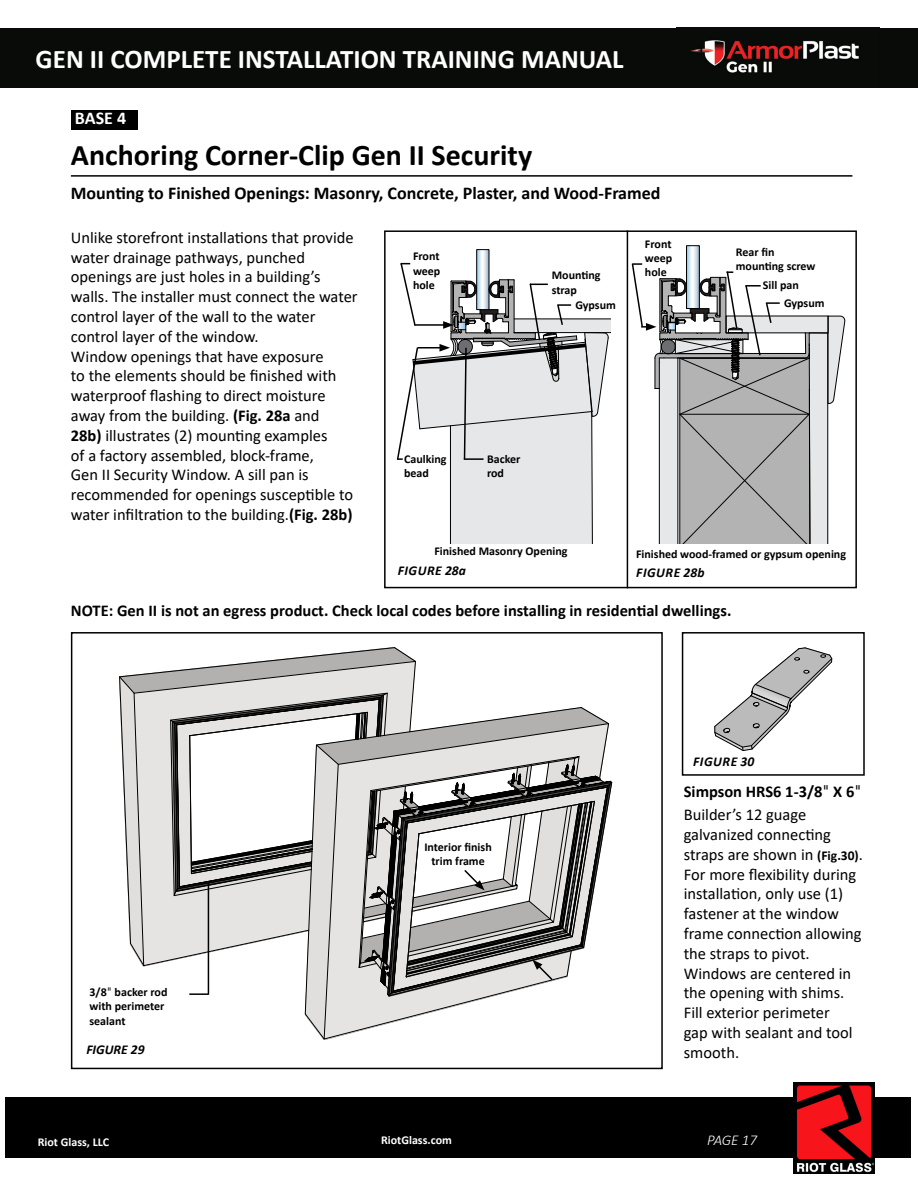
<style>
.page{position:relative;width:918px;height:1188px;background:#fff}
.page>*{position:absolute;margin:0;border:0;box-sizing:border-box;transform-origin:0 0}
.t1{font:700 30px "Calibri";color:#000}
.t2{font:700 27px "Calibri";color:#fff}
.t3{font:700 18px "Calibri";color:#000}
.t4{font:700 18px "Calibri";color:#fff}
.t5{font:16.5px/19.8px "Calibri";color:#000}
.t6{font:700 16.5px "Calibri";color:#000}
.t7{font:italic 300 15px "Calibri";letter-spacing:-.01em;color:#fff}
.t8{font:italic 700 13.5px "Calibri";letter-spacing:.04em;color:#000}
.t9{font:italic 700 13.5px "Calibri";color:#000}
.t10{font:700 12px/14.4px "Calibri";color:#000}
.t11{font:700 12px "Calibri";color:#fff}
.s1{font-weight:700}
.s2{font-family:"Helvetica Neue";font-weight:400}
.s3{font-weight:700;font-size:13.5px}
</style>
<div class="page">
<div style="left:5px;top:1097px;width:906px;height:61px;background:#000"></div>
<img style="left:794px;top:1083px;width:80px;height:90px">
<div style="left:0;top:28px;width:918px;height:59px;background:#090b09"></div>
<img style="left:690px;top:40px;width:169px;height:33px">
<hr style="left:71px;top:175px;width:781px;height:2px;background:#000">
<div style="left:71px;top:110px;width:66px;height:20px;background:#000"></div>
<div style="left:384px;top:230px;width:473px;height:358px;border:2px solid #000"></div>
<svg style="left:631px;top:245px;width:214px;height:298px"></svg>
<svg style="left:119px;top:674px;width:14px;height:268px"></svg>
<svg style="left:133px;top:671px;width:35px;height:296px;background:#dad9d7"></svg>
<svg style="left:129px;top:942px;width:16px;height:25px"></svg>
<svg style="left:119px;top:676px;width:16px;height:19px"></svg>
<svg style="left:323px;top:997px;width:167px;height:43px"></svg>
<svg style="left:304px;top:1013px;width:21px;height:27px"></svg>
<div style="left:71px;top:632px;width:592px;height:437px;border:2px solid #000"></div>
<svg style="left:714px;top:647px;width:119px;height:104px"></svg>
<div style="left:682px;top:632px;width:183px;height:144px;border:2px solid #000"></div>
<svg style="left:168px;top:647px;width:445px;height:350px"></svg>
<hr style="left:627px;top:230px;width:1px;height:358px;background:#000">
<svg style="left:396px;top:249px;width:214px;height:294px"></svg>
<hr style="left:464px;top:458px;width:20px;height:2px;background:#000">
<p class="t2" style="left:36px;top:40px;width:589px">GEN II COMPLETE INSTALLATION TRAINING MANUAL</p>
<p class="t4" style="left:75px;top:105px;width:53px">BASE 4</p>
<p class="t1" style="left:71px;top:134px;width:463px">Anchoring Corner-Clip Gen II Security</p>
<p class="t3" style="left:71px;top:180px;width:591px">Mounting to Finished Openings: Masonry, Concrete, Plaster, and Wood-Framed</p>
<p class="t5" style="left:71px;top:227px;width:288px">Unlike storefront installations that provide water drainage pathways, punched openings are just holes in a building’s walls. The installer must connect the water control layer of the wall to the water control layer of the window.</p>
<p class="t5" style="left:71px;top:346px;width:284px">Window openings that have exposure<br>to the elements should be finished with waterproof flashing to direct moisture away from the building. <span class="s1">(Fig. 28a</span> and <span class="s1">28b)</span> illustrates (2) mounting examples<br>of a factory assembled, block-frame,<br>Gen II Security Window. A sill pan is recommended for openings susceptible to water infiltration to the building.<span class="s1">(Fig. 28b)</span></p>
<p class="t10" style="left:413px;top:249px;width:29px">Front weep</p>
<p class="t10" style="left:413px;top:278px;width:23px">hole</p>
<p class="t10" style="left:645px;top:236px;width:29px;text-align:justify">Front weep hole</p>
<p class="t10" style="left:736px;top:245px;width:40px">Rear fin</p>
<p class="t10" style="left:736px;top:259px;width:81px">mounting screw</p>
<p class="t10" style="left:763px;top:278px;width:38px">Sill pan</p>
<p class="t10" style="left:552px;top:268px;width:50px">Mounting strap</p>
<p class="t10" style="left:575px;top:297px;width:42px">Gypsum</p>
<p class="t10" style="left:784px;top:295px;width:42px">Gypsum</p>
<p class="t10" style="left:404px;top:451px;width:44px">Caulking bead</p>
<p class="t10" style="left:487px;top:451px;width:35px">Backer rod</p>
<p class="t10" style="left:434px;top:544px;width:135px">Finished Masonry Opening</p>
<p class="t10" style="left:636px;top:546px;width:212px">Finished wood-framed or gypsum opening</p>
<p class="t8" style="left:398px;top:561px;width:70px">FIGURE 28a</p>
<p class="t6" style="left:71px;top:598px;width:662px">NOTE: Gen II is not an egress product. Check local codes before installing in residential dwellings.</p>
<p class="t8" style="left:636px;top:563px;width:70px">FIGURE 28b</p>
<p class="t10" style="left:90px;top:985px;width:80px">3/8<span class="s2">"</span> backer rod with perimeter sealant</p>
<p class="t9" style="left:86px;top:1040px;width:60px">FIGURE 29</p>
<p class="t10" style="left:424px;top:839px;width:69px;text-align:center">Interior finish trim frame</p>
<p class="t8" style="left:693px;top:752px;width:63px">FIGURE 30</p>
<p class="t6" style="left:684px;top:780px;width:179px">Simpson HRS6 1-3/8<span class="s2">"</span> X 6<span class="s2">"</span></p>
<p class="t5" style="left:684px;top:804px;width:181px">Builder’s 12 guage galvanized connecting straps are shown in <span class="s3">(Fig.30)</span>.</p>
<p class="t5" style="left:684px;top:864px;width:179px">For more flexibility during installation, only use (1) fastener at the window frame connection allowing the straps to pivot.<br>Windows are centered in the opening with shims.<br>Fill exterior perimeter<br>gap with sealant and tool smooth.</p>
<p class="t11" style="left:38px;top:1133px;width:73px">Riot Glass, LLC</p>
<p class="t11" style="left:381px;top:1132px;width:72px">RiotGlass.com</p>
<p class="t7" style="left:707px;top:1131px;width:52px">PAGE 17</p>
</div>
